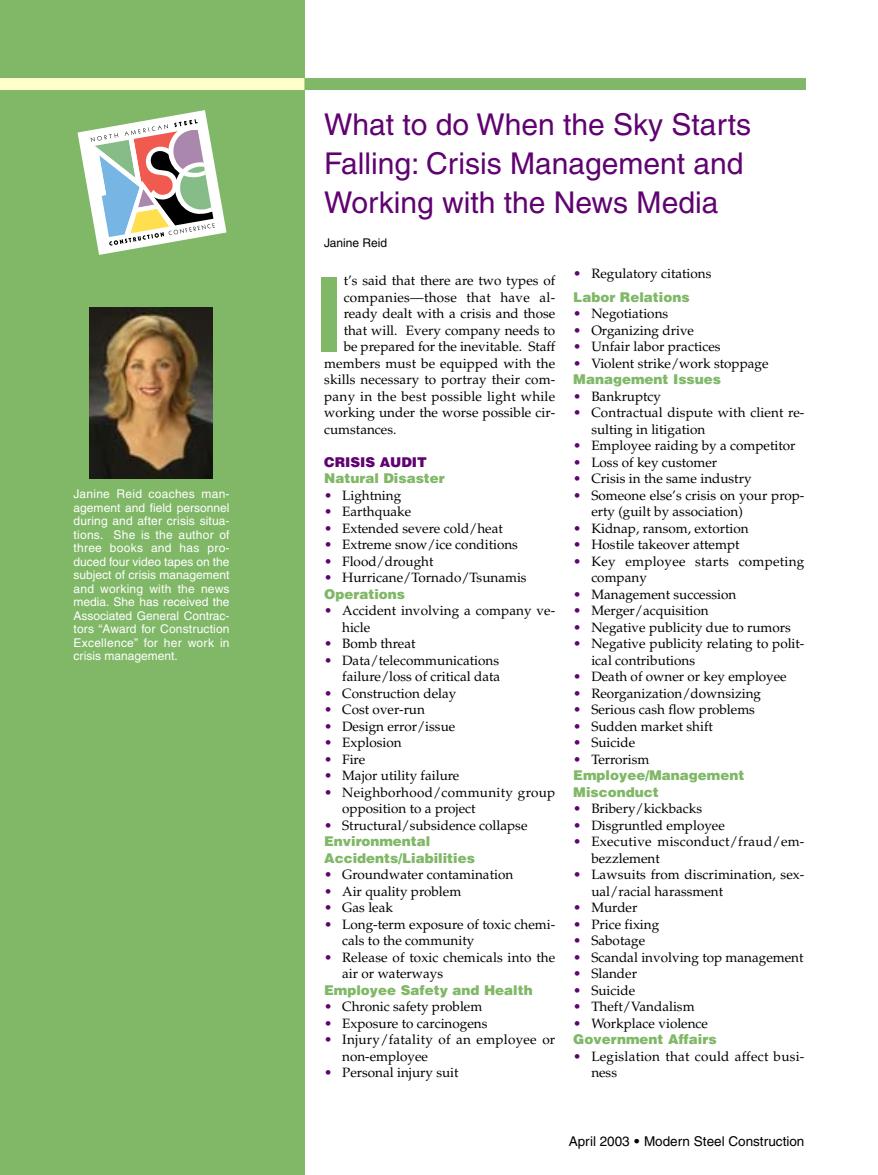
<style>
.page{position:relative;width:878px;height:1175px;background:#fff}
.page>*{position:absolute;margin:0;border:0;box-sizing:border-box;transform-origin:0 0}
.t1{font:700 103.35px "Helvetica";color:#80b867}
.t2{font:30px/39px "Helvetica";color:#600271}
.t3{font:13.5px/16.5px "Palatino";color:#000}
.t4{font:13.5px/16.5px "Palatino";letter-spacing:.02em;color:#000}
.t5{font:900 13.5px/16.5px "Helvetica";color:#80b867}
.t6{font:13.5px "Helvetica";color:#000}
.t7{font:900 13.5px "Helvetica";color:#600271}
.t8{font:12px/13.5px "Helvetica";letter-spacing:.015em;color:#fff;text-align:justify}
.t9{font:12px "Helvetica";color:#000}
.s1{color:#600271}
.s2{font-weight:900}
</style>
<div class="page">
<div style="left:0;top:0;width:305px;height:1174px;background:#80b867"></div>
<img style="left:89px;top:308px;width:124px;height:170px">
<div style="left:0;top:78px;width:304px;height:12px;background:#ffc"></div>
<div style="left:304px;top:78px;width:502px;height:12px;background:#80b867"></div>
<svg style="left:77px;top:110px;width:149px;height:145px"></svg>
<p class="t8" style="left:74px;top:488px;width:158px">Janine Reid coaches man&shy;agement and field personnel during and after crisis situa&shy;tions. She is the author of three books and has pro&shy;duced four video tapes on the subject of crisis management and working with the news media. She has received the Associated General Contrac&shy;tors “Award for Construction Excellence” for her work in crisis management.</p>
<h2 class="t2" style="left:324px;top:108px;width:428px">What to do When the Sky Starts<br>Falling: Crisis Management and<br>Working with the News Media</h2>
<p class="t9" style="left:324px;top:238px;width:65px">Janine Reid</p>
<h1 class="t1" style="left:315px;top:277px;width:30px">I</h1>
<p class="t3" style="left:344px;top:274px;width:213px">t’s said that there are two types of</p>
<p class="t4" style="left:344px;top:290px;width:213px">companies—those that have al-</p>
<p class="t3" style="left:344px;top:307px;width:213px">ready dealt with a crisis and those</p>
<p class="t3" style="left:344px;top:323px;width:213px">that will. Every company needs to</p>
<p class="t3" style="left:344px;top:340px;width:213px">be prepared for the inevitable. Staff</p>
<p class="t3" style="left:324px;top:356px;width:233px">members must be equipped with the</p>
<p class="t3" style="left:324px;top:373px;width:233px">skills necessary to portray their com-</p>
<p class="t4" style="left:324px;top:389px;width:233px">pany in the best possible light while</p>
<p class="t3" style="left:324px;top:406px;width:233px">working under the worse possible cir-</p>
<p class="t3" style="left:324px;top:422px;width:74px">cumstances.</p>
<p class="t7" style="left:324px;top:457px;width:104px">CRISIS AUDIT</p>
<p class="t5" style="left:324px;top:471px;width:122px">Natural Disaster</p>
<p class="t3" style="left:324px;top:488px;width:79px"><span class="s1">•</span> Lightning</p>
<p class="t3" style="left:324px;top:505px;width:88px"><span class="s1">•</span> Earthquake</p>
<p class="t3" style="left:324px;top:521px;width:180px"><span class="s1">•</span> Extended severe cold/heat</p>
<p class="t3" style="left:324px;top:538px;width:195px"><span class="s1">•</span> Extreme snow/ice conditions</p>
<p class="t3" style="left:324px;top:554px;width:111px"><span class="s1">•</span> Flood/drought</p>
<p class="t3" style="left:324px;top:571px;width:204px"><span class="s1">•</span> Hurricane/Tornado/Tsunamis</p>
<p class="t5" style="left:324px;top:587px;width:82px">Operations</p>
<p class="t3" style="left:342px;top:604px;width:214px;text-indent:-18px"><span class="s1">•</span> Accident involving a company ve&shy;hicle</p>
<p class="t3" style="left:324px;top:637px;width:93px"><span class="s1">•</span> Bomb threat</p>
<p class="t3" style="left:324px;top:653px;width:178px;text-align:right"><span class="s1">•</span> Data/telecommunications failure/loss of critical data</p>
<p class="t3" style="left:324px;top:686px;width:134px"><span class="s1">•</span> Construction delay</p>
<p class="t3" style="left:324px;top:703px;width:102px"><span class="s1">•</span> Cost over-run</p>
<p class="t3" style="left:324px;top:719px;width:133px"><span class="s1">•</span> Design error/issue</p>
<p class="t3" style="left:324px;top:736px;width:79px"><span class="s1">•</span> Explosion</p>
<p class="t3" style="left:324px;top:752px;width:42px"><span class="s1">•</span> Fire</p>
<p class="t3" style="left:324px;top:769px;width:137px"><span class="s1">•</span> Major utility failure</p>
<p class="t4" style="left:342px;top:785px;width:214px;text-indent:-18px"><span class="s1">•</span> Neighborhood/community group opposition to a project</p>
<p class="t3" style="left:324px;top:818px;width:205px"><span class="s1">•</span> Structural/subsidence collapse</p>
<p class="t5" style="left:324px;top:834px;width:152px">Environmental<br>Accidents/Liabilities</p>
<p class="t3" style="left:324px;top:868px;width:190px"><span class="s1">•</span> Groundwater contamination</p>
<p class="t3" style="left:324px;top:884px;width:139px"><span class="s1">•</span> Air quality problem</p>
<p class="t3" style="left:324px;top:901px;width:70px"><span class="s1">•</span> Gas leak</p>
<p class="t3" style="left:342px;top:917px;width:214px;text-indent:-18px"><span class="s1">•</span> Long-term exposure of toxic chemi&shy;cals to the community</p>
<p class="t3" style="left:342px;top:950px;width:215px;text-indent:-18px"><span class="s1">•</span> Release of toxic chemicals into the air or waterways</p>
<p class="t5" style="left:324px;top:983px;width:210px">Employee Safety and Health</p>
<p class="t3" style="left:324px;top:1000px;width:160px"><span class="s1">•</span> Chronic safety problem</p>
<p class="t3" style="left:324px;top:1016px;width:165px"><span class="s1">•</span> Exposure to carcinogens</p>
<p class="t4" style="left:342px;top:1033px;width:215px;text-indent:-18px"><span class="s1">•</span> Injury/fatality of an employee or non-employee</p>
<p class="t3" style="left:324px;top:1066px;width:136px"><span class="s1">•</span> Personal injury suit</p>
<p class="t3" style="left:573px;top:267px;width:140px"><span class="s1">•</span> Regulatory citations</p>
<p class="t5" style="left:573px;top:290px;width:118px">Labor Relations</p>
<p class="t3" style="left:573px;top:307px;width:96px"><span class="s1">•</span> Negotiations</p>
<p class="t3" style="left:573px;top:323px;width:122px"><span class="s1">•</span> Organizing drive</p>
<p class="t3" style="left:573px;top:340px;width:149px"><span class="s1">•</span> Unfair labor practices</p>
<p class="t3" style="left:573px;top:356px;width:197px"><span class="s1">•</span> Violent strike/work stoppage</p>
<p class="t5" style="left:573px;top:372px;width:149px">Management Issues</p>
<p class="t3" style="left:573px;top:389px;width:89px"><span class="s1">•</span> Bankruptcy</p>
<p class="t3" style="left:591px;top:406px;width:215px;text-indent:-18px"><span class="s1">•</span> Contractual dispute with client re&shy;sulting in litigation</p>
<p class="t3" style="left:573px;top:439px;width:224px"><span class="s1">•</span> Employee raiding by a competitor</p>
<p class="t3" style="left:573px;top:455px;width:145px"><span class="s1">•</span> Loss of key customer</p>
<p class="t3" style="left:573px;top:472px;width:180px"><span class="s1">•</span> Crisis in the same industry</p>
<p class="t3" style="left:591px;top:488px;width:214px;text-indent:-18px"><span class="s1">•</span> Someone else’s crisis on your prop&shy;erty (guilt by association)</p>
<p class="t3" style="left:573px;top:521px;width:177px"><span class="s1">•</span> Kidnap, ransom, extortion</p>
<p class="t3" style="left:573px;top:538px;width:168px"><span class="s1">•</span> Hostile takeover attempt</p>
<p class="t4" style="left:591px;top:554px;width:215px;text-indent:-18px"><span class="s1">•</span> Key employee starts competing company</p>
<p class="t3" style="left:573px;top:587px;width:164px"><span class="s1">•</span> Management succession</p>
<p class="t3" style="left:573px;top:604px;width:137px"><span class="s1">•</span> Merger/acquisition</p>
<p class="t3" style="left:573px;top:620px;width:219px"><span class="s1">•</span> Negative publicity due to rumors</p>
<p class="t3" style="left:591px;top:637px;width:215px;text-indent:-18px"><span class="s1">•</span> Negative publicity relating to polit&shy;ical contributions</p>
<p class="t3" style="left:573px;top:670px;width:215px"><span class="s1">•</span> Death of owner or key employee</p>
<p class="t3" style="left:573px;top:686px;width:189px"><span class="s1">•</span> Reorganization/downsizing</p>
<p class="t3" style="left:573px;top:703px;width:183px"><span class="s1">•</span> Serious cash flow problems</p>
<p class="t3" style="left:573px;top:719px;width:141px"><span class="s1">•</span> Sudden market shift</p>
<p class="t3" style="left:573px;top:736px;width:63px"><span class="s1">•</span> Suicide</p>
<p class="t3" style="left:573px;top:752px;width:78px"><span class="s1">•</span> Terrorism</p>
<p class="t5" style="left:573px;top:768px;width:173px">Employee/Management<br>Misconduct</p>
<p class="t3" style="left:573px;top:802px;width:130px"><span class="s1">•</span> Bribery/kickbacks</p>
<p class="t3" style="left:573px;top:818px;width:153px"><span class="s1">•</span> Disgruntled employee</p>
<p class="t4" style="left:591px;top:835px;width:214px;text-indent:-18px"><span class="s1">•</span> Executive misconduct/fraud/em&shy;bezzlement</p>
<p class="t3" style="left:591px;top:868px;width:214px;text-indent:-18px"><span class="s1">•</span> Lawsuits from discrimination, sex&shy;ual/racial harassment</p>
<p class="t3" style="left:573px;top:901px;width:66px"><span class="s1">•</span> Murder</p>
<p class="t3" style="left:573px;top:917px;width:87px"><span class="s1">•</span> Price fixing</p>
<p class="t3" style="left:573px;top:934px;width:73px"><span class="s1">•</span> Sabotage</p>
<p class="t3" style="left:573px;top:950px;width:232px"><span class="s1">•</span> Scandal involving top management</p>
<p class="t3" style="left:573px;top:967px;width:65px"><span class="s1">•</span> Slander</p>
<p class="t3" style="left:573px;top:983px;width:63px"><span class="s1">•</span> Suicide</p>
<p class="t3" style="left:573px;top:1000px;width:123px"><span class="s1">•</span> Theft/Vandalism</p>
<p class="t3" style="left:573px;top:1016px;width:136px"><span class="s1">•</span> Workplace violence</p>
<p class="t5" style="left:573px;top:1032px;width:145px">Government Affairs</p>
<p class="t4" style="left:591px;top:1049px;width:215px;text-indent:-18px"><span class="s1">•</span> Legislation that could affect busi&shy;ness</p>
<p class="t6" style="left:568px;top:1136px;width:237px">April 2003 <span class="s2">•</span> Modern Steel Construction</p>
</div>
